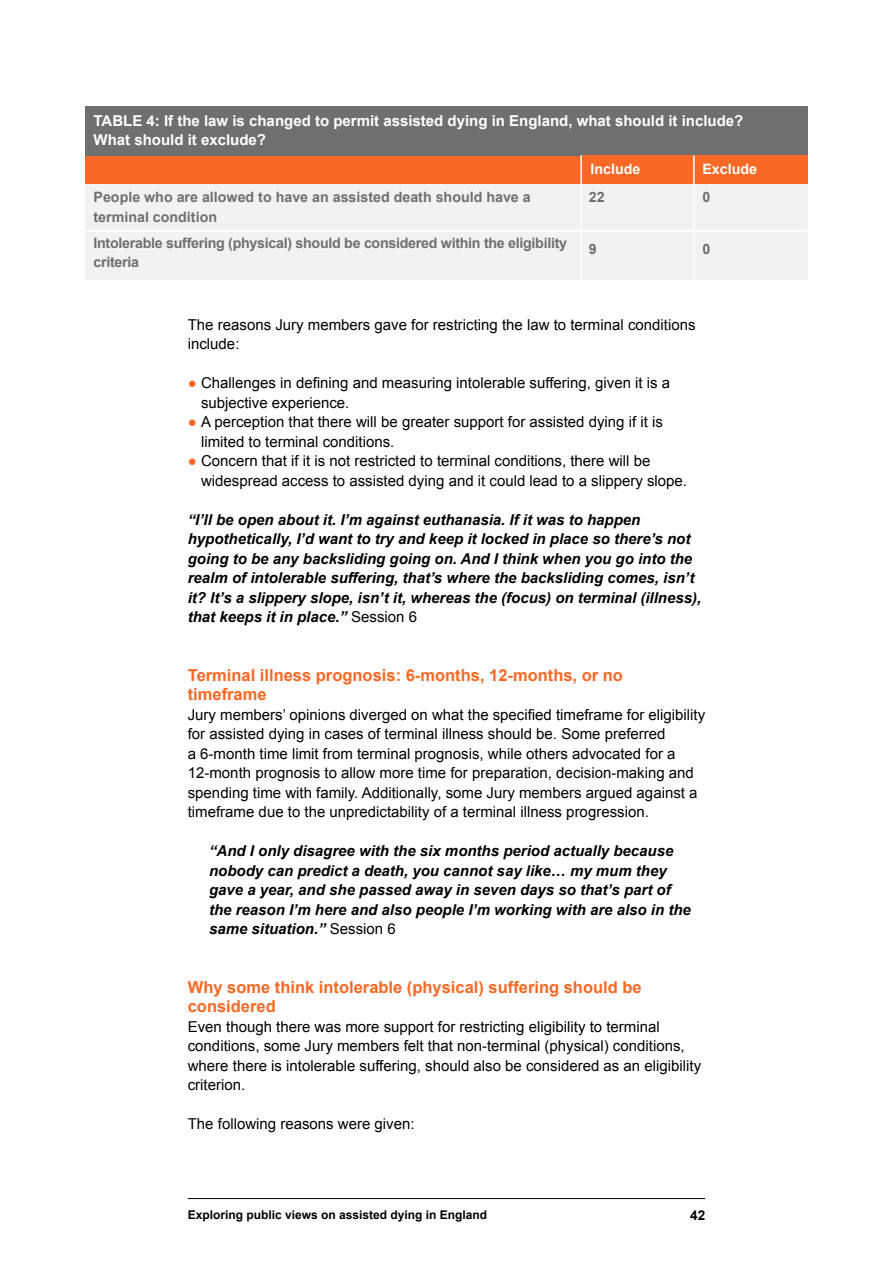
<style>
.page{position:relative;width:893px;height:1263px;background:#fff}
.page>*{position:absolute;margin:0;border:0;box-sizing:border-box;transform-origin:0 0}
.t1{font:700 16.5px/19.5px "Arial";color:#f96824}
.t2{font:15px/19.5px "Arial";color:#000}
.t3{font:italic 700 15px/19.5px "Arial";color:#000}
.t4{font:700 15px/19.5px "Arial";color:#fff}
.t5{font:700 14.25px/19.5px "Arial";letter-spacing:-.02em;color:#706f6f}
.t6{font:700 14.25px/19.5px "Arial";color:#706f6f}
.t7{font:700 14.25px "Arial";color:#fff}
.t8{font:700 13.5px "Arial";color:#000}
.t9{font:700 12px "Arial";color:#000}
.s1{color:#f96824}
.s2{font-weight:400;font-style:normal}
</style>
<div class="page">
<hr style="left:188px;top:1198px;width:517px;height:1px;background:#000">
<div style="left:85px;top:184px;width:495px;height:96px;background:#f2f2f2"></div>
<div style="left:580px;top:184px;width:114px;height:96px;background:#f2f2f2"></div>
<div style="left:85px;top:155px;width:509px;height:29px;background:#f96824"></div>
<div style="left:85px;top:106px;width:723px;height:50px;background:#706f6f"></div>
<div style="left:582px;top:155px;width:112px;height:29px;background:#f96824"></div>
<hr style="left:580px;top:155px;width:2px;height:125px;background:#fff">
<div style="left:694px;top:184px;width:113px;height:96px;background:#f2f2f2"></div>
<hr style="left:84px;top:230px;width:724px;height:2px;background:#fff">
<div style="left:694px;top:155px;width:114px;height:29px;background:#f96824"></div>
<hr style="left:693px;top:155px;width:2px;height:125px;background:#fff">
<p class="t4" style="left:94px;top:111px;width:651px">TABLE 4: If the law is changed to permit assisted dying in England, what should it include?<br>What should it exclude?</p>
<p class="t7" style="left:590px;top:160px;width:51px">Include</p>
<p class="t5" style="left:702px;top:188px;width:9px">0</p>
<p class="t7" style="left:702px;top:160px;width:56px">Exclude</p>
<p class="t5" style="left:589px;top:188px;width:17px">22</p>
<p class="t6" style="left:94px;top:188px;width:439px">People who are allowed to have an assisted death should have a terminal condition</p>
<p class="t5" style="left:94px;top:234px;width:475px">Intolerable suffering (physical) should be considered within the eligibility criteria</p>
<p class="t5" style="left:589px;top:240px;width:9px">9</p>
<p class="t5" style="left:702px;top:240px;width:9px">0</p>
<p class="t2" style="left:188px;top:315px;width:509px">The reasons Jury members gave for restricting the law to terminal conditions include:</p>
<p class="t2" style="left:201px;top:373px;width:471px;text-indent:-13px"><span class="s1">●</span> Challenges in defining and measuring intolerable suffering, given it is a subjective experience.</p>
<p class="t2" style="left:201px;top:412px;width:463px;text-indent:-13px"><span class="s1">●</span> A perception that there will be greater support for assisted dying if it is limited to terminal conditions.</p>
<p class="t2" style="left:201px;top:451px;width:488px;text-indent:-13px"><span class="s1">●</span> Concern that if it is not restricted to terminal conditions, there will be widespread access to assisted dying and it could lead to a slippery slope.</p>
<p class="t3" style="left:188px;top:510px;width:515px">“I’ll be open about it. I’m against euthanasia. If it was to happen hypothetically, I’d want to try and keep it locked in place so there’s not going to be any backsliding going on. And I think when you go into the realm of intolerable suffering, that’s where the backsliding comes, isn’t it? It’s a slippery slope, isn’t it, whereas the (focus) on terminal (illness), that keeps it in place.” <span class="s2">Session 6</span></p>
<p class="t1" style="left:188px;top:666px;width:437px">Terminal illness prognosis: 6-months, 12-months, or no timeframe</p>
<p class="t2" style="left:188px;top:705px;width:519px">Jury members’ opinions diverged on what the specified timeframe for eligibility for assisted dying in cases of terminal illness should be. Some preferred<br>a 6-month time limit from terminal prognosis, while others advocated for a 12-month prognosis to allow more time for preparation, decision-making and spending time with family. Additionally, some Jury members argued against a timeframe due to the unpredictability of a terminal illness progression.</p>
<p class="t3" style="left:209px;top:842px;width:483px">“And I only disagree with the six months period actually because nobody can predict a death, you cannot say like… my mum they gave a year, and she passed away in seven days so that’s part of the reason I’m here and also people I’m working with are also in the same situation.” <span class="s2">Session 6</span></p>
<p class="t1" style="left:188px;top:978px;width:455px">Why some think intolerable (physical) suffering should be considered</p>
<p class="t2" style="left:188px;top:1017px;width:515px">Even though there was more support for restricting eligibility to terminal conditions, some Jury members felt that non-terminal (physical) conditions, where there is intolerable suffering, should also be considered as an eligibility criterion.</p>
<p class="t2" style="left:188px;top:1114px;width:228px">The following reasons were given:</p>
<p class="t9" style="left:188px;top:1206px;width:301px">Exploring public views on assisted dying in England</p>
<p class="t8" style="left:690px;top:1206px;width:17px">42</p>
</div>
